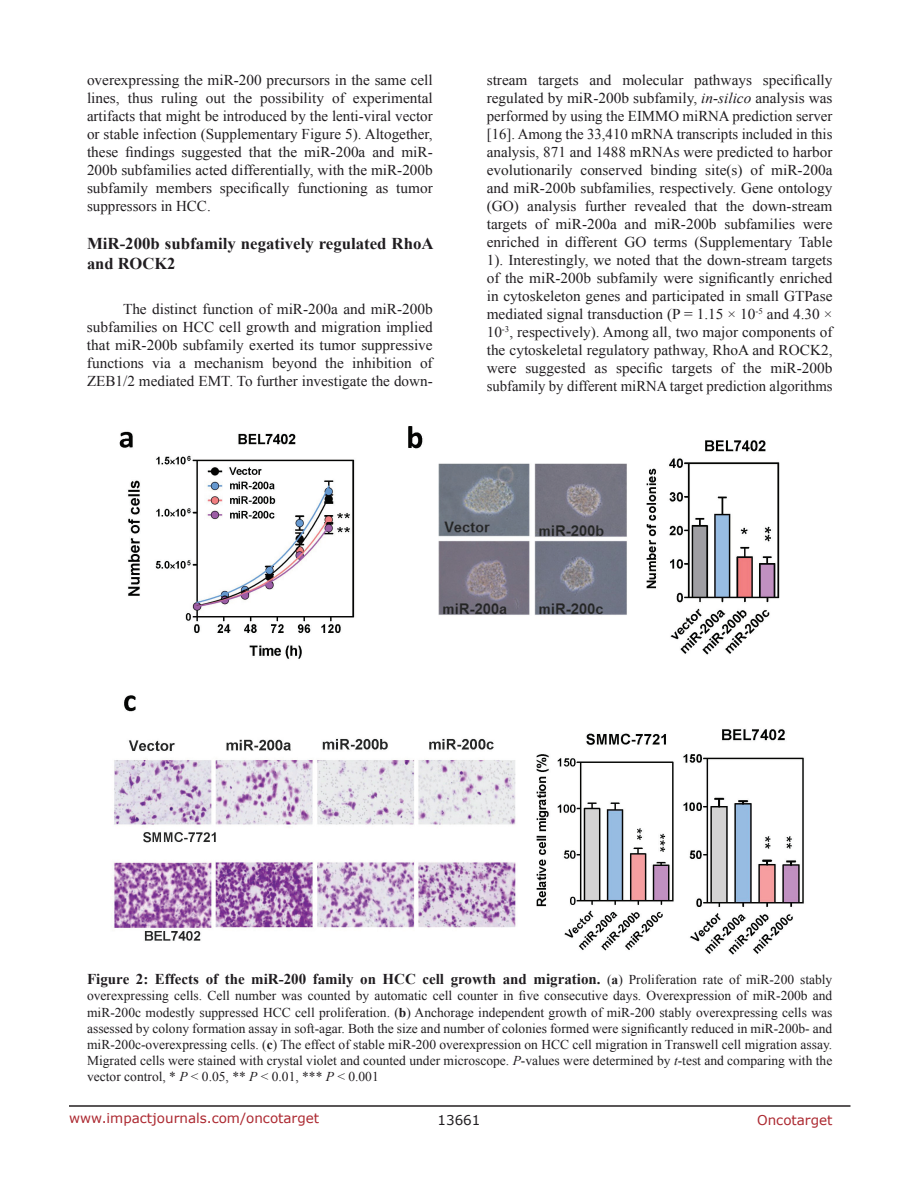
<style>
.page{position:relative;width:918px;height:1188px;background:#fff}
.page>*{position:absolute;margin:0;border:0;box-sizing:border-box;transform-origin:0 0}
.t1{font:700 16.5px/19.8px "Times New Roman";color:#201d20}
.t2{font:15px/18px "Times New Roman";color:#201d20;text-align:justify}
.t3{font:700 15px "Times New Roman";color:#201d20}
.t4{font:13.5px/16.2px "Times New Roman";color:#201d20;text-align:justify}
.t5{font:13.5px "Verdana";color:#ac2830}
.t6{font:13.5px "Verdana";color:#201d20}
.s1{font-style:italic}
.s2{font-weight:400;font-size:13.5px}
.s3{font-size:13.5px}
.s4{font-weight:700}
</style>
<div class="page">
<hr style="left:69px;top:1105px;width:781px;height:2px;background:#231f20">
<img style="left:113px;top:426px;width:691px;height:529px">
<p class="t2" style="left:87px;top:71px;width:347px">overexpressing the miR-200 precursors in the same cell lines, thus ruling out the possibility of experimental artifacts that might be introduced by the lenti-viral vector or stable infection (Supplementary Figure 5). Altogether, these findings suggested that the miR-200a and miR-200b subfamilies acted differentially, with the miR-200b subfamily members specifically functioning as tumor suppressors in HCC.</p>
<p class="t1" style="left:87px;top:233px;width:348px">MiR-200b subfamily negatively regulated RhoA and ROC</p>
<p class="t1" style="left:154px;top:253px;width:23px">K2</p>
<p class="t2" style="left:87px;top:300px;width:347px;text-indent:36px">The distinct function of miR-200a and miR-200b subfamilies on HCC cell growth and migration implied that miR-200b subfamily exerted its tumor suppressive functions via a mechanism beyond the inhibition of ZEB1/2 mediated EMT. To further investigate the down-</p>
<p class="t2" style="left:487px;top:71px;width:347px">stream targets and molecular pathways specifically regulated by miR-200b subfamily, <span class="s1">in-silico</span> analysis was performed by using the EIMMO miRNA prediction server [16]. Among the 33,410 mRNA transcripts included in this analysis, 871 and 1488 mRNAs were predicted to harbor evolutionarily conserved binding site(s) of miR-200a and miR-200b subfamilies, respectively. Gene ontology (GO) analysis further revealed that the down-stream targets of miR-200a and miR-200b subfamilies were enriched in different GO terms (Supplementary Table 1). Interestingly, we noted that the down-stream targets of the miR-200b subfamily were significantly enriched in cytoskeleton genes and participated in small GTPase mediated signal transduction (P = 1.15 × 10<sup>-5</sup> and 4.30 × 10<sup>-3</sup>, respectively). Among all, two major components of the cytoskeletal regulatory pathway, RhoA and ROCK2, were suggested as specific targets of the miR-200b subfamily by different miRNA target prediction algorithms</p>
<p class="t3" style="left:87px;top:969px;width:747px">Figure 2: Effects of the miR-200 family on HCC cell growth and migration. <span class="s2">(</span><span class="s3">a</span><span class="s2">) Proliferation rate of miR-200 stably</span></p>
<p class="t4" style="left:87px;top:988px;width:747px">overexpressing cells. Cell number was counted by automatic cell counter in five consecutive days. Overexpression of miR-200b and miR-200c modestly suppressed HCC cell proliferation. (<span class="s4">b</span>) Anchorage independent growth of miR-200 stably overexpressing cells was assessed by colony formation assay in soft-agar. Both the size and number of colonies formed were significantly reduced in miR-200b- and miR-200c-overexpressing cells. (<span class="s4">c</span>) The effect of stable miR-200 overexpression on HCC cell migration in Transwell cell migration assay.<br>Migrated cells were stained with crystal violet and counted under microscope. <span class="s1">P</span>-values were determined by <span class="s1">t</span>-test and comparing with the vector control, * <span class="s1">P</span> &lt; 0.05, ** <span class="s1">P</span> &lt; 0.01, *** <span class="s1">P</span> &lt; 0.001</p>
<p class="t5" style="left:69px;top:1109px;width:252px">www.impactjournals.com/oncotarget</p>
<p class="t6" style="left:438px;top:1111px;width:44px">13661</p>
<p class="t5" style="left:757px;top:1111px;width:77px">Oncotarget</p>
</div>
